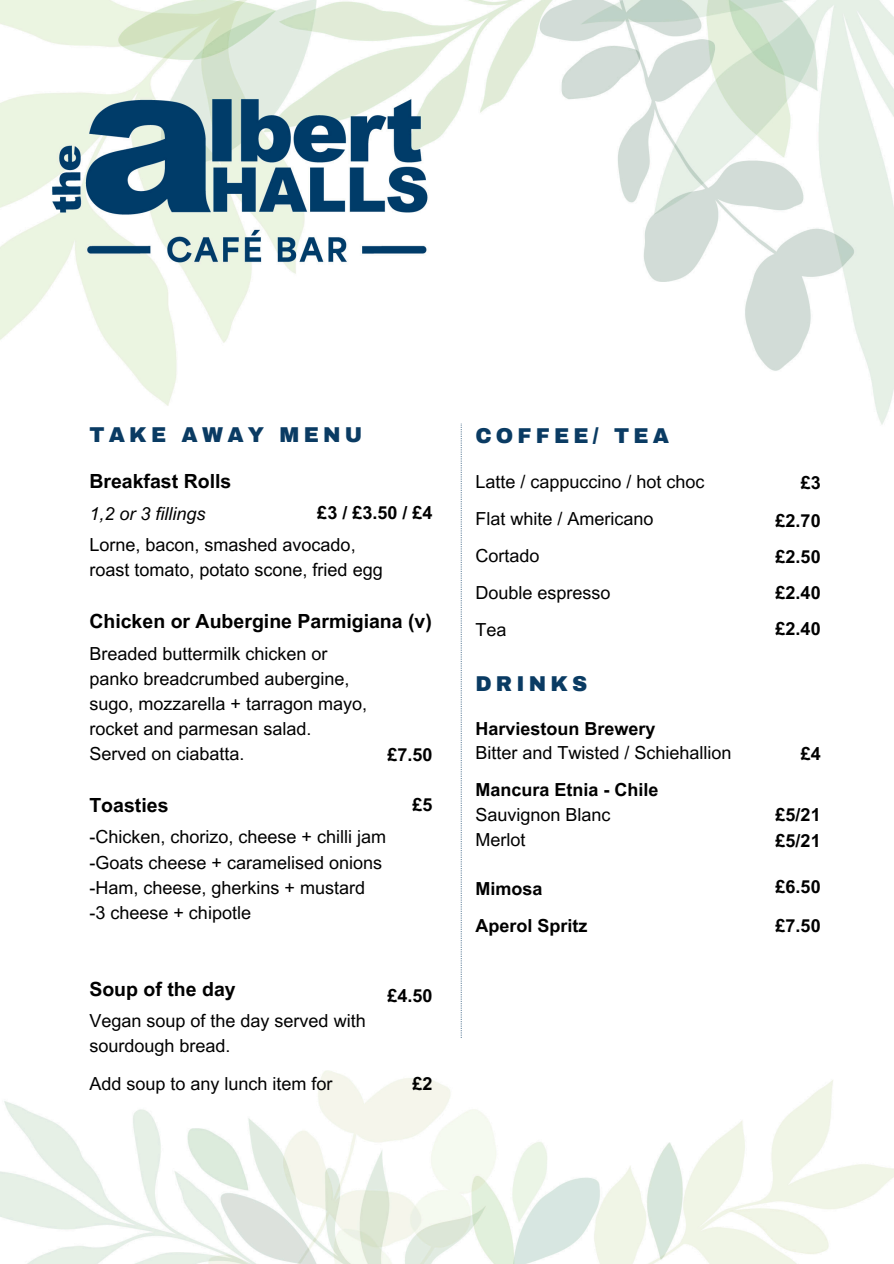
<style>
.page{position:relative;width:894px;height:1264px;background:#fff}
.page>*{position:absolute;margin:0;border:0;box-sizing:border-box;transform-origin:0 0}
.t1{font:900 21px "Archivo";letter-spacing:.2em;color:#0a3b63}
.t2{font:700 19.5px "Arial MT Pro";color:#000}
.t3{font:18px "Arial MT Pro";color:#000}
.t4{font:700 18px/38.7px "Arial MT Pro";color:#000}
.t5{font:italic 18px "Arial MT Pro";color:#000}
</style>
<div class="page">
<img style="left:0;top:0;width:893px;height:1263px">
<svg style="left:460px;top:423px;width:1px;height:614px"></svg>
<h1 class="t1" style="left:89px;top:424px;width:274px">TAKE AWAY MENU</h1>
<h2 class="t2" style="left:89px;top:474px;width:143px">Breakfast Rolls</h2>
<p class="t5" style="left:89px;top:507px;width:118px">1,2 or 3 fillings</p>
<p class="t3" style="left:89px;top:538px;width:268px">Lorne, bacon, smashed avocado,</p>
<p class="t3" style="left:89px;top:563px;width:295px">roast tomato, potato scone, fried egg</p>
<h2 class="t2" style="left:89px;top:614px;width:344px">Chicken or Aubergine Parmigiana (v)</h2>
<p class="t3" style="left:89px;top:646px;width:240px">Breaded buttermilk chicken or</p>
<p class="t3" style="left:89px;top:671px;width:262px">panko breadcrumbed aubergine,</p>
<p class="t3" style="left:89px;top:696px;width:279px">sugo, mozzarella + tarragon mayo,</p>
<p class="t3" style="left:89px;top:722px;width:224px">rocket and parmesan salad.</p>
<p class="t3" style="left:89px;top:747px;width:157px">Served on ciabatta.</p>
<h2 class="t2" style="left:89px;top:797px;width:81px">Toasties</h2>
<p class="t3" style="left:89px;top:830px;width:298px">-Chicken, chorizo, cheese + chilli jam</p>
<p class="t3" style="left:89px;top:855px;width:294px">-Goats cheese + caramelised onions</p>
<p class="t3" style="left:89px;top:880px;width:277px">-Ham, cheese, gherkins + mustard</p>
<p class="t3" style="left:89px;top:905px;width:163px">-3 cheese + chipotle</p>
<p class="t4" style="left:317px;top:496px;width:117px">£3 / £3.50 / £4</p>
<p class="t4" style="left:387px;top:737px;width:47px">£7.50</p>
<h4 class="t4" style="left:412px;top:787px;width:22px">£5</h4>
<h2 class="t2" style="left:89px;top:981px;width:148px">Soup of the day</h2>
<p class="t3" style="left:89px;top:1014px;width:278px">Vegan soup of the day served with</p>
<p class="t3" style="left:89px;top:1039px;width:143px">sourdough bread.</p>
<p class="t3" style="left:89px;top:1076px;width:245px">Add soup to any lunch item for</p>
<h4 class="t4" style="left:387px;top:978px;width:47px">£4.50</h4>
<h3 class="t4" style="left:412px;top:1066px;width:22px">£2</h3>
<h3 class="t1" style="left:475px;top:424px;width:195px">COFFEE/ TEA</h3>
<h3 class="t3" style="left:475px;top:475px;width:231px">Latte / cappuccino / hot choc</h3>
<h3 class="t3" style="left:475px;top:512px;width:179px">Flat white / Americano</h3>
<h3 class="t3" style="left:475px;top:549px;width:65px">Cortado</h3>
<h3 class="t3" style="left:475px;top:585px;width:136px">Double espresso</h3>
<h1 class="t3" style="left:475px;top:622px;width:32px">Tea</h1>
<p class="t1" style="left:475px;top:672px;width:113px">DRINKS</p>
<p class="t4" style="left:475px;top:711px;width:181px">Harviestoun Brewery</p>
<p class="t3" style="left:475px;top:746px;width:257px">Bitter and Twisted / Schiehallion</p>
<p class="t4" style="left:475px;top:772px;width:184px">Mancura Etnia - Chile</p>
<p class="t3" style="left:475px;top:807px;width:136px">Sauvignon Blanc</p>
<h1 class="t3" style="left:475px;top:832px;width:51px">Merlot</h1>
<p class="t4" style="left:475px;top:871px;width:68px">Mimosa</p>
<p class="t4" style="left:475px;top:908px;width:113px">Aperol Spritz</p>
<h3 class="t4" style="left:800px;top:465px;width:22px">£3</h3>
<h3 class="t4" style="left:775px;top:503px;width:47px">£2.70</h3>
<h3 class="t4" style="left:775px;top:539px;width:47px">£2.50</h3>
<h3 class="t4" style="left:775px;top:575px;width:47px">£2.40</h3>
<h3 class="t4" style="left:775px;top:611px;width:47px">£2.40</h3>
<h4 class="t4" style="left:800px;top:736px;width:22px">£4</h4>
<h4 class="t4" style="left:775px;top:798px;width:47px">£5/21</h4>
<h4 class="t4" style="left:775px;top:823px;width:47px">£5/21</h4>
<h4 class="t4" style="left:775px;top:869px;width:47px">£6.50 £7.50</h4>
</div>
